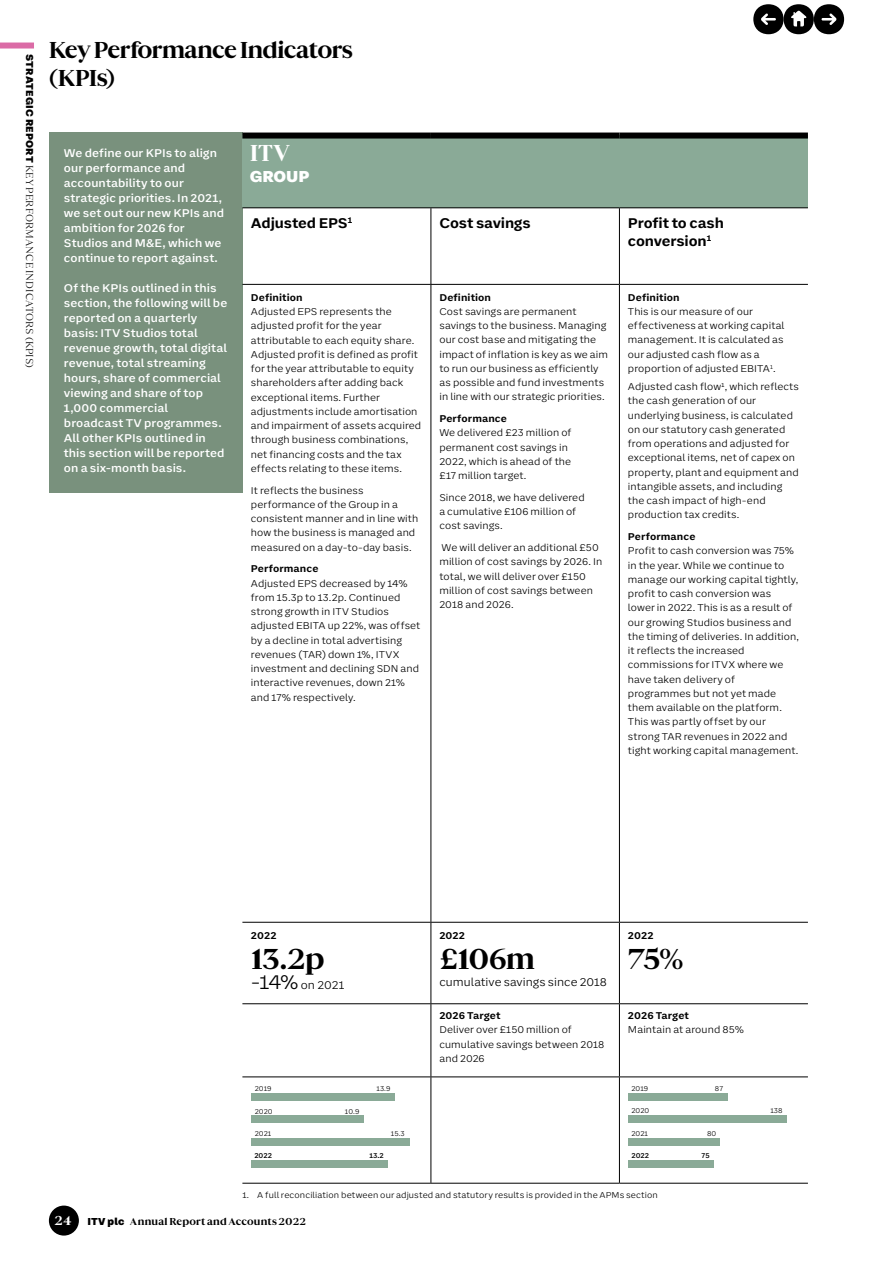
<style>
.page{position:relative;width:893px;height:1263px;background:#fff}
.page>*{position:absolute;margin:0;border:0;box-sizing:border-box;transform-origin:0 0}
.t1{font:700 30px "ITV Display Serif";letter-spacing:-.045em;color:#000}
.t2{font:700 24px/28.8px "ITV Display Serif";letter-spacing:-.025em;color:#000}
.t3{font:700 24px "ITV Display Serif";color:#fff}
.t4{font:900 16.5px "ITV Display Sans";letter-spacing:-.005em;color:#fff}
.t5{font:700 15px/18px "ITV Text Sans";letter-spacing:-.01em;color:#000}
.t6{font:500 12px/15px "ITV Text Sans";letter-spacing:.005em;color:#fff}
.t7{font:300 12px "ITV Text Sans";color:#000}
.t8{font:300 10.5px/14.2px "ITV Text Sans";letter-spacing:.01em;color:#000}
.t9{font:700 10.5px "ITV Text Sans";letter-spacing:.01em;color:#000}
.t10{font:300 10.5px "ITV Display Serif";letter-spacing:.01em;color:#000}
.t11{font:700 10.5px "ITV Display Serif";letter-spacing:.015em;color:#000}
.t12{font:300 9px "ITV Text Sans";letter-spacing:.015em;color:#000}
.t13{font:300 7.5px "ITV Text Sans";color:#000}
.t14{font:500 7.5px "ITV Text Sans";color:#000}
.s1{font-family:"ITV Display Sans";font-weight:900}
.s2{font-size:21px}
.s3{font-size:13.5px;color:#fff}
</style>
<div class="page">
<div style="left:49px;top:133px;width:193px;height:360px;background:#79917d"></div>
<div style="left:242px;top:136px;width:566px;height:72px;background:#8aaa97"></div>
<div style="left:242px;top:133px;width:189px;height:6px;background:#000"></div>
<div style="left:431px;top:133px;width:188px;height:6px;background:#000"></div>
<div style="left:619px;top:133px;width:189px;height:6px;background:#000"></div>
<hr style="left:242px;top:207px;width:189px;height:1px;background:#000">
<hr style="left:431px;top:207px;width:188px;height:1px;background:#000">
<hr style="left:431px;top:208px;width:1px;height:76px;background:#000">
<hr style="left:619px;top:207px;width:189px;height:1px;background:#000">
<hr style="left:619px;top:208px;width:1px;height:76px;background:#000">
<hr style="left:242px;top:284px;width:189px;height:1px;background:#000">
<hr style="left:431px;top:284px;width:188px;height:1px;background:#000">
<hr style="left:431px;top:285px;width:1px;height:637px;background:#000">
<hr style="left:619px;top:284px;width:189px;height:1px;background:#000">
<hr style="left:619px;top:285px;width:1px;height:637px;background:#000">
<hr style="left:242px;top:922px;width:189px;height:1px;background:#000">
<hr style="left:431px;top:922px;width:188px;height:1px;background:#000">
<hr style="left:431px;top:923px;width:1px;height:80px;background:#000">
<hr style="left:619px;top:922px;width:189px;height:1px;background:#000">
<hr style="left:619px;top:923px;width:1px;height:80px;background:#000">
<hr style="left:242px;top:1003px;width:189px;height:1px;background:#000">
<hr style="left:431px;top:1003px;width:188px;height:1px;background:#000">
<hr style="left:431px;top:1004px;width:1px;height:72px;background:#000">
<hr style="left:619px;top:1003px;width:189px;height:1px;background:#000">
<hr style="left:619px;top:1004px;width:1px;height:72px;background:#000">
<hr style="left:242px;top:1076px;width:189px;height:1px;background:#000">
<hr style="left:431px;top:1076px;width:188px;height:1px;background:#000">
<hr style="left:431px;top:1077px;width:1px;height:106px;background:#000">
<hr style="left:619px;top:1076px;width:189px;height:1px;background:#000">
<hr style="left:619px;top:1077px;width:1px;height:106px;background:#000">
<hr style="left:242px;top:1183px;width:189px;height:1px;background:#000">
<hr style="left:431px;top:1183px;width:188px;height:1px;background:#000">
<hr style="left:619px;top:1183px;width:189px;height:1px;background:#000">
<div style="left:251px;top:1093px;width:144px;height:7px;background:#8aaa97"></div>
<div style="left:251px;top:1116px;width:113px;height:7px;background:#8aaa97"></div>
<div style="left:251px;top:1138px;width:158px;height:8px;background:#8aaa97"></div>
<div style="left:251px;top:1160px;width:136px;height:8px;background:#8aaa97"></div>
<div style="left:628px;top:1093px;width:100px;height:7px;background:#8aaa97"></div>
<div style="left:628px;top:1116px;width:158px;height:7px;background:#8aaa97"></div>
<div style="left:628px;top:1138px;width:92px;height:8px;background:#8aaa97"></div>
<div style="left:628px;top:1160px;width:86px;height:8px;background:#8aaa97"></div>
<div style="left:49px;top:1205px;width:30px;height:30px;background:#000;border-radius:50%"></div>
<div style="left:784px;top:4px;width:30px;height:30px;background:#000;border-radius:50%"></div>
<svg style="left:791px;top:11px;width:15px;height:15px"></svg>
<div style="left:814px;top:4px;width:30px;height:30px;background:#000;border-radius:50%"></div>
<svg style="left:821px;top:13px;width:15px;height:12px"></svg>
<div style="left:753px;top:4px;width:31px;height:30px;background:#000;border-radius:50%"></div>
<svg style="left:761px;top:13px;width:15px;height:12px"></svg>
<div style="left:0;top:43px;width:34px;height:6px;background:#db6ba6"></div>
<p class="t10" style="left:35px;top:54px;width:315px;rotate:90deg"><span class="s1">STRATEGIC REPORT</span> KEY PERFORMANCE INDICATORS (KPIS)</p>
<h2 class="t2" style="left:49px;top:36px;width:305px">Key Performance Indicators (KPIs)</h2>
<p class="t6" style="left:64px;top:145px;width:162px">We define our KPIs to align our performance and accountability to our strategic priorities. In 2021, we set out our new KPIs and ambition for 2026 for<br>Studios and M&amp;E, which we continue to report against.</p>
<p class="t6" style="left:64px;top:280px;width:165px">Of the KPIs outlined in this section, the following will be reported on a quarterly basis: ITV Studios total revenue growth, total digital revenue, total streaming hours, share of commercial viewing and share of top<br>1,000 commercial broadcast TV programmes.<br>All other KPIs outlined in this section will be reported on a six‑month basis.</p>
<h2 class="t3" style="left:250px;top:139px;width:42px">ITV</h2>
<h3 class="t4" style="left:250px;top:166px;width:61px">GROUP</h3>
<h3 class="t5" style="left:251px;top:214px;width:103px">Adjusted EPS<sup>1</sup></h3>
<h3 class="t5" style="left:439px;top:214px;width:93px">Cost savings</h3>
<h3 class="t5" style="left:628px;top:214px;width:98px">Profit to cash conversion<sup>1</sup></h3>
<p class="t9" style="left:251px;top:291px;width:53px">Definition</p>
<p class="t8" style="left:251px;top:304px;width:172px">Adjusted EPS represents the adjusted profit for the year attributable to each equity share.<br>Adjusted profit is defined as profit for the year attributable to equity shareholders after adding back exceptional items. Further adjustments include amortisation and impairment of assets acquired through business combinations, net financing costs and the tax effects relating to these items.</p>
<p class="t8" style="left:251px;top:483px;width:169px">It reflects the business performance of the Group in a consistent manner and in line with how the business is managed and measured on a day‑to‑day basis.</p>
<p class="t9" style="left:251px;top:562px;width:69px">Performance</p>
<p class="t8" style="left:251px;top:576px;width:171px">Adjusted EPS decreased by 14% from 15.3p to 13.2p. Continued strong growth in ITV Studios adjusted EBITA up 22%, was offset by a decline in total advertising revenues (TAR) down 1%, ITVX investment and declining SDN and interactive revenues, down 21% and 17% respectively.</p>
<p class="t9" style="left:439px;top:291px;width:53px">Definition</p>
<p class="t8" style="left:439px;top:304px;width:170px">Cost savings are permanent savings to the business. Managing our cost base and mitigating the impact of inflation is key as we aim to run our business as efficiently as possible and fund investments in line with our strategic priorities.</p>
<p class="t9" style="left:439px;top:412px;width:69px">Performance</p>
<p class="t8" style="left:439px;top:426px;width:134px">We delivered £23 million of permanent cost savings in<br>2022, which is ahead of the £17 million target.</p>
<p class="t8" style="left:439px;top:490px;width:147px">Since 2018, we have delivered a cumulative £106 million of cost savings.</p>
<p class="t8" style="left:439px;top:540px;width:164px">We will deliver an additional £50 million of cost savings by 2026. In total, we will deliver over £150 million of cost savings between<br>2018 and 2026.</p>
<p class="t9" style="left:628px;top:291px;width:53px">Definition</p>
<p class="t8" style="left:628px;top:304px;width:158px">This is our measure of our effectiveness at working capital management. It is calculated as our adjusted cash flow as a proportion of adjusted EBITA<sup>1</sup>.</p>
<p class="t8" style="left:628px;top:379px;width:173px">Adjusted cash flow<sup>1</sup>, which reflects the cash generation of our underlying business, is calculated on our statutory cash generated from operations and adjusted for exceptional items, net of capex on property, plant and equipment and intangible assets, and including the cash impact of high‑end production tax credits.</p>
<p class="t9" style="left:628px;top:530px;width:69px">Performance</p>
<p class="t8" style="left:628px;top:544px;width:173px">Profit to cash conversion was 75% in the year. While we continue to manage our working capital tightly, profit to cash conversion was lower in 2022. This is as a result of our growing Studios business and the timing of deliveries. In addition, it reflects the increased commissions for ITVX where we have taken delivery of programmes but not yet made them available on the platform.<br>This was partly offset by our strong TAR revenues in 2022 and tight working capital management.</p>
<p class="t9" style="left:251px;top:928px;width:27px">2022</p>
<h1 class="t1" style="left:251px;top:941px;width:75px">13.2p</h1>
<p class="t7" style="left:251px;top:977px;width:95px"><span class="s2">‑14%</span> on 2021</p>
<p class="t13" style="left:255px;top:1084px;width:18px">2019</p>
<p class="t13" style="left:255px;top:1106px;width:19px">2020</p>
<p class="t13" style="left:255px;top:1129px;width:18px">2021</p>
<p class="t13" style="left:345px;top:1106px;width:16px">10.9</p>
<p class="t13" style="left:376px;top:1084px;width:15px">13.9</p>
<p class="t13" style="left:391px;top:1129px;width:15px">15.3</p>
<p class="t14" style="left:254px;top:1151px;width:19px">2022</p>
<p class="t14" style="left:369px;top:1151px;width:16px">13.2</p>
<p class="t9" style="left:439px;top:929px;width:27px">2022</p>
<h1 class="t1" style="left:439px;top:941px;width:97px">£106m</h1>
<p class="t7" style="left:439px;top:974px;width:169px">cumulative savings since 2018</p>
<p class="t9" style="left:439px;top:1009px;width:63px">2026 Target</p>
<p class="t8" style="left:439px;top:1023px;width:167px">Deliver over £150 million of cumulative savings between 2018 and 2026</p>
<p class="t9" style="left:628px;top:929px;width:27px">2022</p>
<h1 class="t1" style="left:628px;top:941px;width:57px">75%</h1>
<p class="t9" style="left:628px;top:1009px;width:63px">2026 Target</p>
<p class="t8" style="left:628px;top:1023px;width:117px">Maintain at around 85%</p>
<p class="t13" style="left:631px;top:1084px;width:18px">2019</p>
<p class="t13" style="left:631px;top:1106px;width:19px">2020</p>
<p class="t13" style="left:631px;top:1129px;width:18px">2021</p>
<p class="t14" style="left:631px;top:1151px;width:19px">2022</p>
<p class="t13" style="left:715px;top:1084px;width:10px">87</p>
<p class="t13" style="left:707px;top:1129px;width:11px">80</p>
<p class="t14" style="left:702px;top:1151px;width:10px">75</p>
<p class="t12" style="left:242px;top:1190px;width:417px">1. A full reconciliation between our adjusted and statutory results is provided in the APMs section</p>
<p class="t11" style="left:55px;top:1215px;width:253px"><span class="s3">24</span> <span class="s1">ITV plc</span> Annual Report and Accounts 2022</p>
<p class="t13" style="left:770px;top:1106px;width:14px">138</p>
</div>
